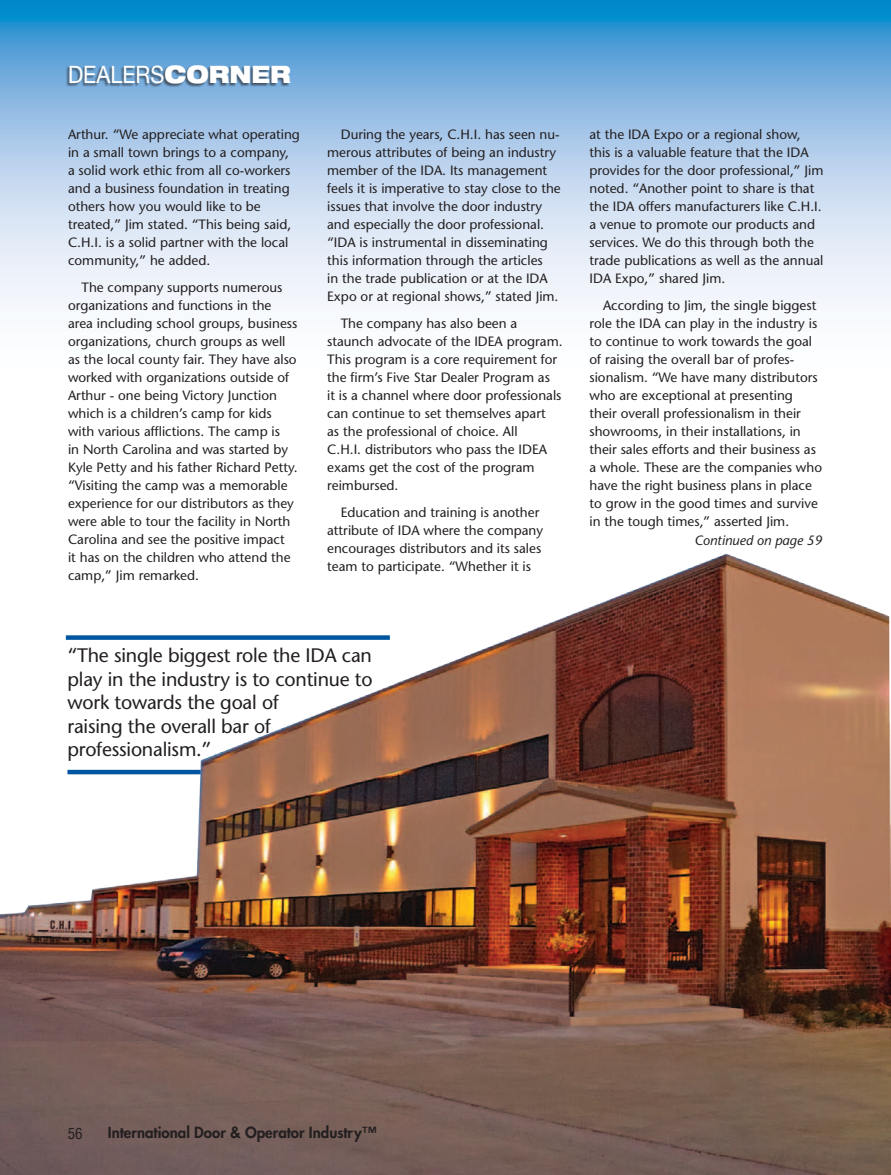
<style>
.page{position:relative;width:891px;height:1175px;background:#fff}
.page>*{position:absolute;margin:0;border:0;box-sizing:border-box;transform-origin:0 0}
.t1{font:24px "Helvetica Neue";color:#fff;scale:.9 1}
.t2{font:19.5px/23.4px "Stone Sans";letter-spacing:-.01em;color:#231f20}
.t3{font:800 15px "Futura";color:#231f20}
.t4{font:condensed 15px "Helvetica";color:#231f20}
.t5{font:13.5px/18px "Stone Sans";color:#231f20}
.t6{font:italic 13.5px "Stone Sans";color:#231f20}
.s1{font-weight:900;font-stretch:expanded}
</style>
<div class="page">
<img style="left:0;top:553px;width:891px;height:621px">
<svg style="left:0;top:0;width:891px;height:304px;background:#a0c8e8"></svg>
<div style="left:57px;top:625px;width:342px;height:24px;background:#fff"></div>
<div style="left:66px;top:635px;width:324px;height:5px;background:#0055a2"></div>
<div style="left:66px;top:66px;width:224px;height:22px;background:#231f20;opacity:.6"></div>
<h1 class="t1" style="left:68px;top:60px;width:249px">DEALERS<span class="s1">CORNER</span></h1>
<p class="t5" style="left:68px;top:125px;width:233px">Arthur. “We appreciate what operating in a small town brings to a company,<br>a solid work ethic from all co-workers and a business foundation in treating others how you would like to be treated,” Jim stated. “This being said, C.H.I. is a solid partner with the local community,” he added.</p>
<p class="t5" style="left:68px;top:278px;width:231px;text-indent:14px">The company supports numerous organizations and functions in the area including school groups, business organizations, church groups as well as the local county fair. They have also worked with organizations outside of Arthur - one being Victory Junction which is a children’s camp for kids with various afflictions. The camp is<br>in North Carolina and was started by Kyle Petty and his father Richard Petty. “Visiting the camp was a memorable experience for our distributors as they were able to tour the facility in North Carolina and see the positive impact<br>it has on the children who attend the camp,” Jim remarked.</p>
<p class="t5" style="left:327px;top:125px;width:235px;text-indent:14px">During the years, C.H.I. has seen nu&shy;merous attributes of being an industry member of the IDA. Its management feels it is imperative to stay close to the issues that involve the door industry and especially the door professional. “IDA is instrumental in disseminating this information through the articles<br>in the trade publication or at the IDA Expo or at regional shows,” stated Jim.</p>
<p class="t5" style="left:327px;top:314px;width:237px;text-indent:14px">The company has also been a staunch advocate of the IDEA program.<br>This program is a core requirement for the firm’s Five Star Dealer Program as<br>it is a channel where door professionals can continue to set themselves apart<br>as the professional of choice. All<br>C.H.I. distributors who pass the IDEA exams get the cost of the program reimbursed.</p>
<p class="t5" style="left:327px;top:503px;width:217px;text-indent:14px">Education and training is another attribute of IDA where the company encourages distributors and its sales team to participate. “Whether it is</p>
<h2 class="t2" style="left:68px;top:644px;width:307px">“The single biggest role the IDA can play in the industry is to continue to work towards the goal of<br>raising the overall bar of professionalism.”</h2>
<p class="t5" style="left:590px;top:125px;width:236px">at the IDA Expo or a regional show, this is a valuable feature that the IDA provides for the door professional,” Jim noted. “Another point to share is that the IDA offers manufacturers like C.H.I. a venue to promote our products and services. We do this through both the trade publications as well as the annual IDA Expo,” shared Jim.</p>
<p class="t5" style="left:590px;top:296px;width:234px;text-indent:14px">According to Jim, the single biggest role the IDA can play in the industry is to continue to work towards the goal of raising the overall bar of profes&shy;sionalism. “We have many distributors who are exceptional at presenting their overall professionalism in their showrooms, in their installations, in their sales efforts and their business as a whole. These are the companies who have the right business plans in place to grow in the good times and survive in the tough times,” asserted Jim.</p>
<p class="t6" style="left:694px;top:532px;width:129px">Continued on page 59</p>
<p class="t4" style="left:68px;top:1124px;width:16px">56</p>
<p class="t3" style="left:108px;top:1122px;width:270px">International Door &amp; Operator Industry™</p>
</div>
